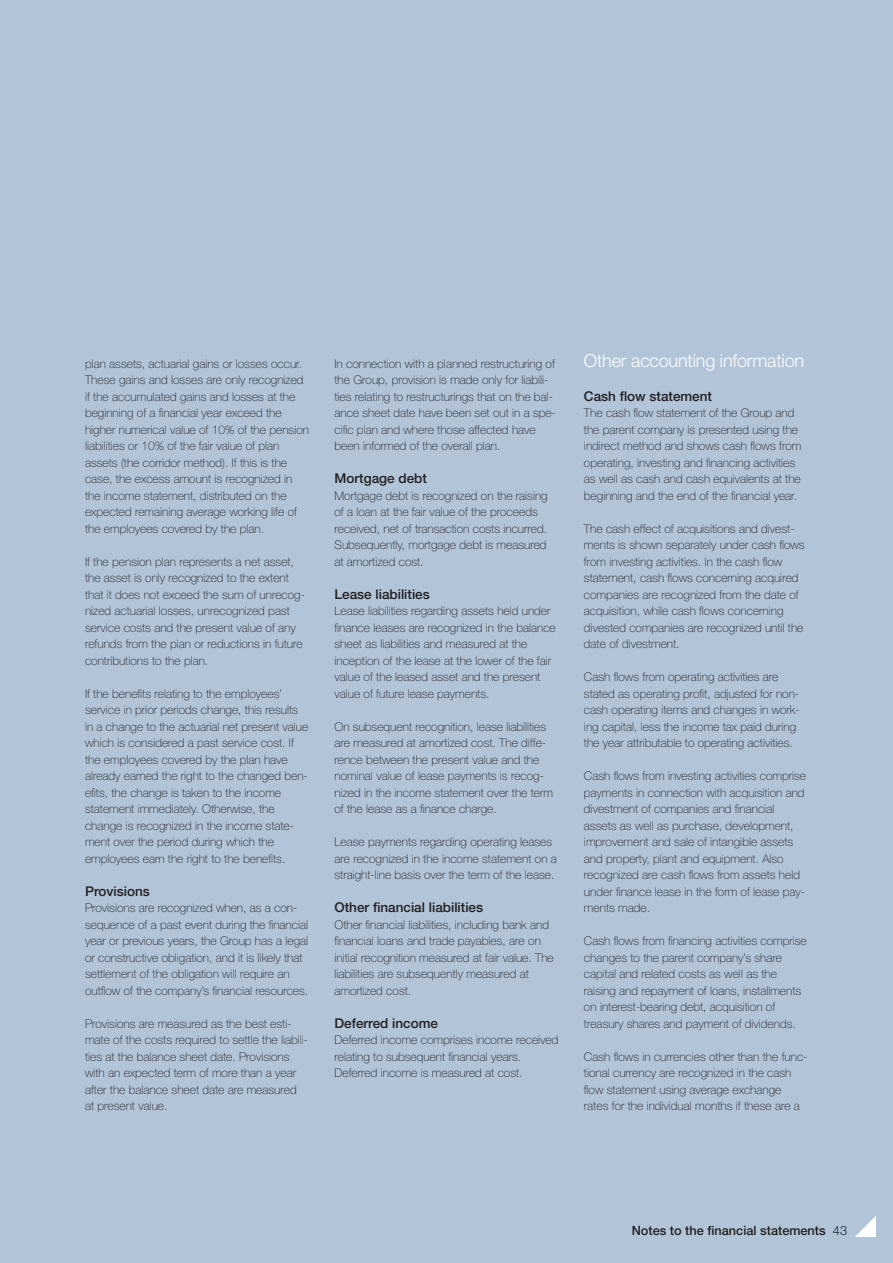
<style>
.page{position:relative;width:893px;height:1263px;background:#b1c4d8}
.page>*{position:absolute;margin:0;border:0;box-sizing:border-box;transform-origin:0 0}
.t1{font:300 18px "Helvetica Neue";letter-spacing:-.01em;color:#fff}
.t2{font:500 13.5px "Helvetica Neue";color:#231f20}
.t3{font:500 12.75px "Helvetica Neue";color:#231f20}
.t4{font:100 12px/16.5px "Helvetica Neue";color:#231f20}
.s1{font-weight:300}
</style>
<div class="page">
<svg style="left:855px;top:1216px;width:21px;height:21px"></svg>
<p class="t4" style="left:85px;top:355px;width:225px">plan assets, actuarial gains or losses occur.<br>These gains and losses are only recognized if the accumulated gains and losses at the beginning of a financial year exceed the higher numerical value of 10% of the pension liabilities or 10% of the fair value of plan assets (the corridor method). If this is the case, the excess amount is recognized in the income statement, distributed on the expected remaining average working life of the employees covered by the plan.</p>
<p class="t4" style="left:85px;top:553px;width:221px">If the pension plan represents a net asset, the asset is only recognized to the extent that it does not exceed the sum of unrecog&shy;nized actuarial losses, unrecognized past service costs and the present value of any refunds from the plan or reductions in future contributions to the plan.</p>
<p class="t4" style="left:85px;top:685px;width:225px">If the benefits relating to the employees’ service in prior periods change, this results in a change to the actuarial net present value which is considered a past service cost. If the employees covered by the plan have already earned the right to the changed ben&shy;efits, the change is taken to the income statement immediately. Otherwise, the change is recognized in the income state&shy;ment over the period during which the employees earn the right to the benefits.</p>
<p class="t2" style="left:85px;top:883px;width:66px">Provisions</p>
<p class="t4" style="left:85px;top:899px;width:225px">Provisions are recognized when, as a con&shy;sequence of a past event during the financial year or previous years, the Group has a legal or constructive obligation, and it is likely that settlement of the obligation will require an outflow of the company’s financial resources.</p>
<p class="t4" style="left:85px;top:1015px;width:225px">Provisions are measured as the best esti&shy;mate of the costs required to settle the liabili&shy;ties at the balance sheet date. Provisions with an expected term of more than a year after the balance sheet date are measured at present value.</p>
<p class="t4" style="left:334px;top:355px;width:223px">In connection with a planned restructuring of the Group, provision is made only for liabili&shy;ties relating to restructurings that on the bal&shy;ance sheet date have been set out in a spe&shy;cific plan and where those affected have been informed of the overall plan.</p>
<p class="t2" style="left:334px;top:470px;width:94px">Mortgage debt</p>
<p class="t4" style="left:334px;top:487px;width:215px">Mortgage debt is recognized on the raising of a loan at the fair value of the proceeds received, net of transaction costs incurred.<br>Subsequently, mortgage debt is measured at amortized cost.</p>
<p class="t2" style="left:334px;top:586px;width:97px">Lease liabilities</p>
<p class="t4" style="left:334px;top:602px;width:223px">Lease liabilities regarding assets held under finance leases are recognized in the balance sheet as liabilities and measured at the inception of the lease at the lower of the fair value of the leased asset and the present value of future lease payments.</p>
<p class="t4" style="left:334px;top:718px;width:220px">On subsequent recognition, lease liabilities are measured at amortized cost. The diffe&shy;rence between the present value and the nominal value of lease payments is recog&shy;nized in the income statement over the term of the lease as a finance charge.</p>
<p class="t4" style="left:334px;top:833px;width:224px">Lease payments regarding operating leases are recognized in the income statement on a straight-line basis over the term of the lease.</p>
<p class="t2" style="left:334px;top:899px;width:150px">Other financial liabilities</p>
<p class="t4" style="left:334px;top:916px;width:221px">Other financial liabilities, including bank and financial loans and trade payables, are on initial recognition measured at fair value. The liabilities are subsequently measured at amortized cost.</p>
<p class="t2" style="left:334px;top:1015px;width:105px">Deferred income</p>
<p class="t4" style="left:334px;top:1031px;width:225px">Deferred income comprises income received relating to subsequent financial years.<br>Deferred income is measured at cost.</p>
<h1 class="t1" style="left:584px;top:350px;width:222px">Other accounting information</h1>
<p class="t2" style="left:584px;top:388px;width:130px">Cash flow statement</p>
<p class="t4" style="left:584px;top:404px;width:219px">The cash flow statement of the Group and the parent company is presented using the indirect method and shows cash flows from operating, investing and financing activities as well as cash and cash equivalents at the beginning and the end of the financial year.</p>
<p class="t4" style="left:584px;top:520px;width:222px">The cash effect of acquisitions and divest&shy;ments is shown separately under cash flows from investing activities. In the cash flow statement, cash flows concerning acquired companies are recognized from the date of acquisition, while cash flows concerning divested companies are recognized until the date of divestment.</p>
<p class="t4" style="left:584px;top:668px;width:217px">Cash flows from operating activities are stated as operating profit, adjusted for non&shy;cash operating items and changes in work&shy;ing capital, less the income tax paid during the year attributable to operating activities.</p>
<p class="t4" style="left:584px;top:767px;width:224px">Cash flows from investing activities comprise payments in connection with acquisition and divestment of companies and financial assets as well as purchase, development, improvement and sale of intangible assets and property, plant and equipment. Also recognized are cash flows from assets held under finance lease in the form of lease pay&shy;ments made.</p>
<p class="t4" style="left:584px;top:932px;width:224px">Cash flows from financing activities comprise changes to the parent company’s share capital and related costs as well as the raising and repayment of loans, installments on interest-bearing debt, acquisition of treasury shares and payment of dividends.</p>
<p class="t4" style="left:584px;top:1048px;width:225px">Cash flows in currencies other than the func&shy;tional currency are recognized in the cash flow statement using average exchange rates for the individual months if these are a</p>
<p class="t3" style="left:699px;top:1223px;width:122px">Aktio ærinformation</p>
<p class="t3" style="left:632px;top:1223px;width:217px">Notes to the financial statements <span class="s1">43</span></p>
</div>
